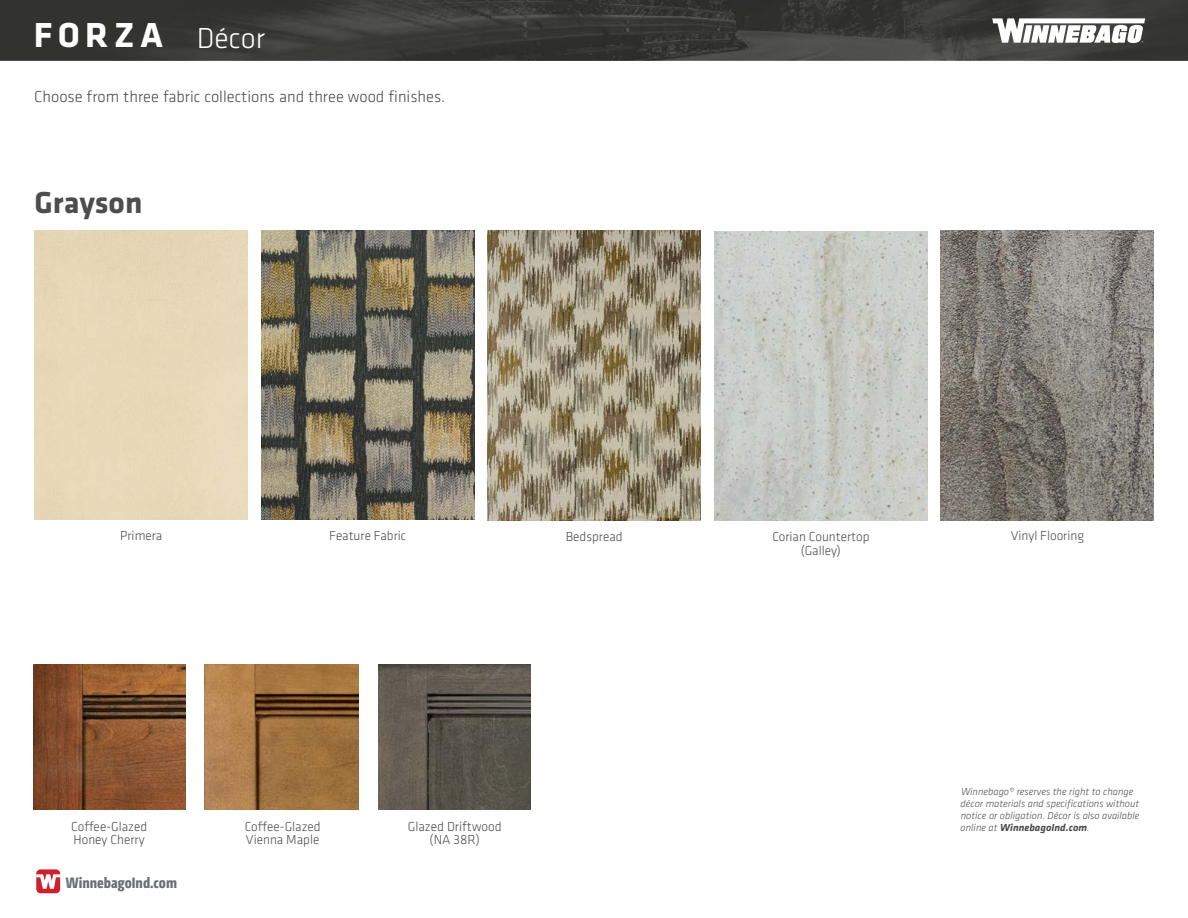
<style>
.page{position:relative;width:1188px;height:918px;background:#fff}
.page>*{position:absolute;margin:0;border:0;box-sizing:border-box;transform-origin:0 0}
.t1{font:700 36px "Klavika";letter-spacing:.16em;color:#fff}
.t2{font:700 31.5px "Klavika";color:#4d4d4f}
.t3{font:300 16.5px "Klavika";color:#4d4d4f}
.t4{font:800 15px "Camingo Dos Pro Cd";color:#6a7076}
.t5{font:300 13.65px/13.6px "Klavika";color:#4d4d4f;text-align:center}
.t6{font:300 13.5px/13.5px "Klavika";color:#4d4d4f}
.t7{font:italic 300 10.5px/12px "Klavika Basic";color:#4d4d4f}
.s1{font-weight:300;font-size:30px}
.s2{font-weight:700}
</style>
<div class="page">
<svg style="left:36px;top:873px;width:25px;height:21px"></svg>
<div style="left:36px;top:869px;width:24px;height:24px;background:#d0202e;border-radius:4px"></div>
<svg style="left:36px;top:874px;width:24px;height:15px"></svg>
<svg style="left:0;top:0;width:1188px;height:60px;background:#393a37"></svg>
<svg style="left:992px;top:18px;width:153px;height:25px"></svg>
<img style="left:488px;top:231px;width:213px;height:289px">
<img style="left:261px;top:231px;width:213px;height:288px">
<img style="left:34px;top:665px;width:152px;height:145px">
<img style="left:378px;top:665px;width:152px;height:145px">
<img style="left:204px;top:665px;width:154px;height:145px">
<img style="left:940px;top:231px;width:214px;height:289px">
<img style="left:714px;top:231px;width:214px;height:289px">
<h1 class="t1" style="left:34px;top:10px;width:233px">FORZA <span class="s1">Décor</span></h1>
<h3 class="t3" style="left:34px;top:87px;width:413px">Choose from three fabric collections and three wood finishes.</h3>
<h2 class="t2" style="left:34px;top:180px;width:110px">Grayson</h2>
<p class="t6" style="left:120px;top:529px;width:44px">Primera</p>
<p class="t6" style="left:329px;top:529px;width:78px">Feature Fabric</p>
<p class="t6" style="left:566px;top:530px;width:58px">Bedspread</p>
<p class="t6" style="left:772px;top:530px;width:99px">Corian Countertop</p>
<p class="t6" style="left:1011px;top:529px;width:75px">Vinyl Flooring</p>
<p class="t6" style="left:801px;top:543px;width:42px">(Galley)</p>
<p class="t6" style="left:71px;top:819px;width:77px">Coffee-Glazed<br>Honey Cherry</p>
<h3 class="t5" style="left:408px;top:819px;width:95px">Glazed Driftwood (NA 38R)</h3>
<p class="t6" style="left:245px;top:820px;width:77px">Coffee-Glazed<br>Vienna Maple</p>
<h3 class="t4" style="left:66px;top:873px;width:113px">WinnebagoInd.com</h3>
<p class="t7" style="left:961px;top:786px;width:180px">Winnebago® reserves the right to change décor materials and specifications without notice or obligation. Décor is also available online at <span class="s2">WinnebagoInd.com</span>.</p>
</div>
